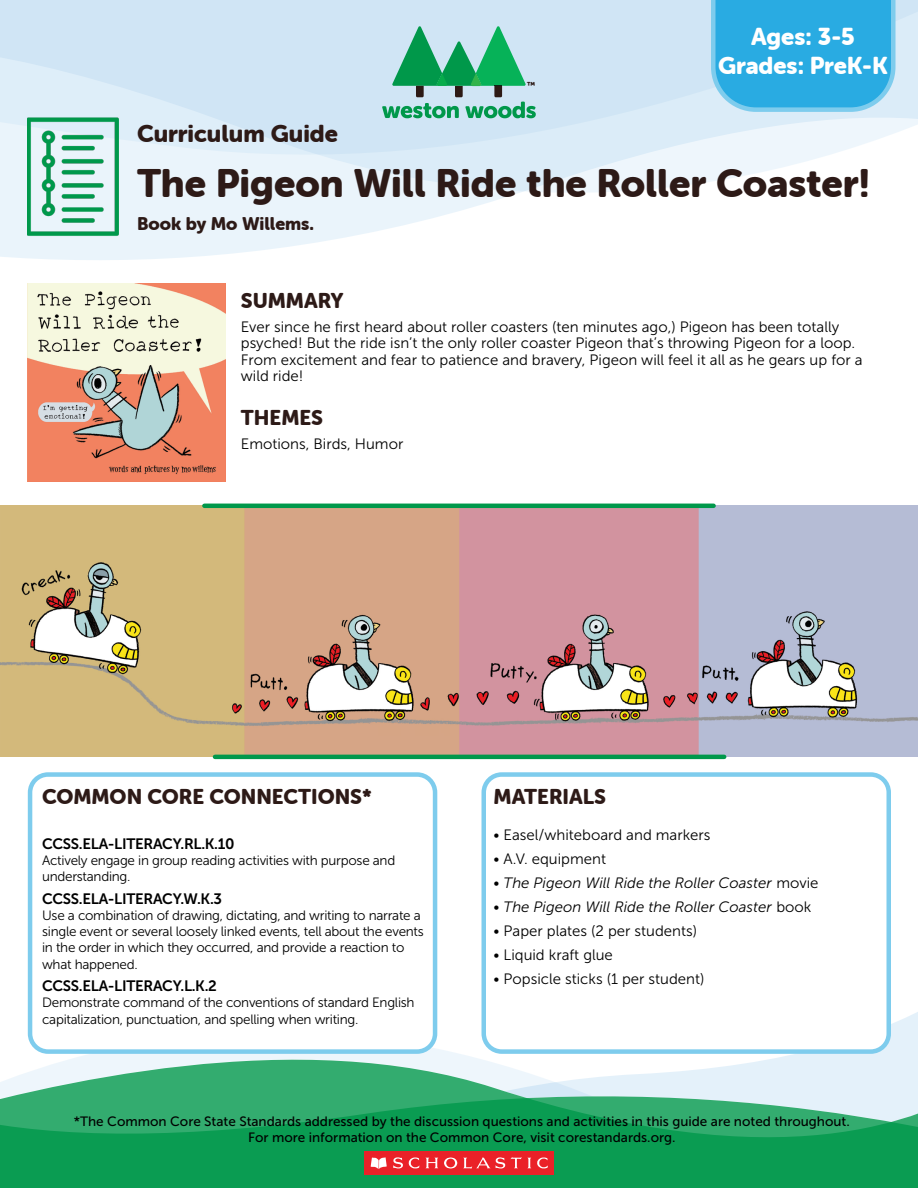
<style>
.page{position:relative;width:918px;height:1188px;background:#fff}
.page>*{position:absolute;margin:0;border:0;box-sizing:border-box;transform-origin:0 0}
.t1{font:39px "Museo Sans Rounded 900";color:#2d1a17}
.t2{font:24px/28.8px "Museo Sans Rounded 900";letter-spacing:-.005em;color:#fff;text-align:center}
.t3{font:24px "Museo Sans Rounded 900";color:#2d1a17}
.t4{font:21px "Museo Sans Rounded 900";color:#2d1a17}
.t5{font:18px "Museo Sans Rounded 900";color:#2d1a17}
.t6{font:15px/16.5px "Museo Sans 300";color:#000}
.t7{font:italic 15px "Museo Sans 300";color:#000}
.t8{font:15px "Museo Sans 700";letter-spacing:-.02em;color:#000}
.t9{font:13.5px/16.2px "Museo Sans 300";letter-spacing:-.02em;color:#000}
.t10{font:13.5px/16.2px "Museo Sans 500";color:#000;text-align:center}
.t11{font:8.55px "Museo Sans Rounded 900";color:#2d1a16}
.s1{font-style:normal}
</style>
<div class="page">
<svg style="left:27px;top:1026px;width:891px;height:34px"></svg>
<svg style="left:0;top:1060px;width:918px;height:36px;background:#a7d9c7"></svg>
<svg style="left:0;top:1096px;width:918px;height:92px;background:#1ea360"></svg>
<div style="left:364px;top:1151px;width:190px;height:23px;background:#ea2128"></div>
<svg style="left:371px;top:1157px;width:16px;height:12px"></svg>
<svg style="left:393px;top:1157px;width:45px;height:12px"></svg>
<svg style="left:511px;top:1157px;width:20px;height:11px"></svg>
<svg style="left:537px;top:1157px;width:11px;height:12px"></svg>
<svg style="left:444px;top:1158px;width:13px;height:10px"></svg>
<svg style="left:463px;top:1157px;width:42px;height:12px"></svg>
<svg style="left:0;top:155px;width:827px;height:105px;fill:#edf5fb"></svg>
<svg style="left:0;top:0;width:918px;height:155px;background:#d5e8f6"></svg>
<svg style="left:382px;top:26px;width:154px;height:92px;background:#7cc6af"></svg>
<img style="left:27px;top:118px;width:92px;height:118px">
<svg style="left:709px;top:0;width:189px;height:114px;background:#3db2e4"></svg>
<img style="left:0;top:506px;width:918px;height:251px">
<hr style="left:215px;top:755px;width:509px;height:4px;background:#00984b">
<img style="left:27px;top:284px;width:199px;height:198px">
<div style="left:30px;top:775px;width:405px;height:277px;background:#fff;border-radius:18px"></div>
<div style="left:28px;top:772px;width:409px;height:282px;border:4px solid #7ecced;border-radius:18px"></div>
<div style="left:484px;top:775px;width:405px;height:277px;background:#fff;border-radius:18px"></div>
<div style="left:482px;top:772px;width:409px;height:282px;border:4px solid #7ecced;border-radius:18px"></div>
<hr style="left:204px;top:504px;width:510px;height:4px;background:#00984b">
<p class="t11" style="left:527px;top:80px;width:10px">™</p>
<h2 class="t2" style="left:718px;top:22px;width:171px">Ages: 3-5<br>Grades: PreK-K</h2>
<h2 class="t3" style="left:137px;top:120px;width:202px">Curriculum Guide</h2>
<h1 class="t1" style="left:137px;top:161px;width:734px">The Pigeon Will Ride the Roller Coaster!</h1>
<p class="t5" style="left:137px;top:213px;width:178px">Book by Mo Willems.</p>
<h3 class="t4" style="left:241px;top:289px;width:104px">SUMMARY</h3>
<p class="t6" style="left:241px;top:319px;width:623px">Ever since he first heard about roller coasters (ten minutes ago,) Pigeon has been totally psyched! But the ride isn’t the only roller coaster Pigeon that’s throwing Pigeon for a loop.<br>From excitement and fear to patience and bravery, Pigeon will feel it all as he gears up for a wild ride!</p>
<h3 class="t4" style="left:241px;top:405px;width:84px">THEMES</h3>
<p class="t6" style="left:241px;top:435px;width:164px">Emotions, Birds, Humor</p>
<h3 class="t4" style="left:42px;top:785px;width:331px">COMMON CORE CONNECTIONS*</h3>
<p class="t8" style="left:42px;top:835px;width:194px">CCSS.ELA-LITERACY.RL.K.10</p>
<p class="t9" style="left:42px;top:852px;width:355px">Actively engage in group reading activities with purpose and understanding.</p>
<p class="t8" style="left:42px;top:890px;width:182px">CCSS.ELA-LITERACY.W.K.3</p>
<p class="t9" style="left:42px;top:907px;width:383px">Use a combination of drawing, dictating, and writing to narrate a single event or several loosely linked events, tell about the events in the order in which they occurred, and provide a reaction to what happened.</p>
<p class="t8" style="left:42px;top:978px;width:176px">CCSS.ELA-LITERACY.L.K.2</p>
<p class="t9" style="left:42px;top:995px;width:374px">Demonstrate command of the conventions of standard English capitalization, punctuation, and spelling when writing.</p>
<h3 class="t4" style="left:494px;top:785px;width:114px">MATERIALS</h3>
<p class="t6" style="left:494px;top:827px;width:218px">• Easel/whiteboard and markers</p>
<p class="t6" style="left:494px;top:851px;width:114px">• A.V. equipment</p>
<p class="t7" style="left:494px;top:875px;width:326px"><span class="s1">•</span> The Pigeon Will Ride the Roller Coaster <span class="s1">movie</span></p>
<p class="t7" style="left:494px;top:899px;width:319px"><span class="s1">•</span> The Pigeon Will Ride the Roller Coaster <span class="s1">book</span></p>
<p class="t6" style="left:494px;top:923px;width:205px">• Paper plates (2 per students)</p>
<p class="t6" style="left:494px;top:947px;width:121px">• Liquid kraft glue</p>
<p class="t6" style="left:494px;top:971px;width:212px">• Popsicle sticks (1 per student)</p>
<p class="t10" style="left:74px;top:1113px;width:777px">*The Common Core State Standards addressed by the discussion questions and activities in this guide are noted throughout.<br>For more information on the Common Core, visit corestandards.org.</p>
</div>
